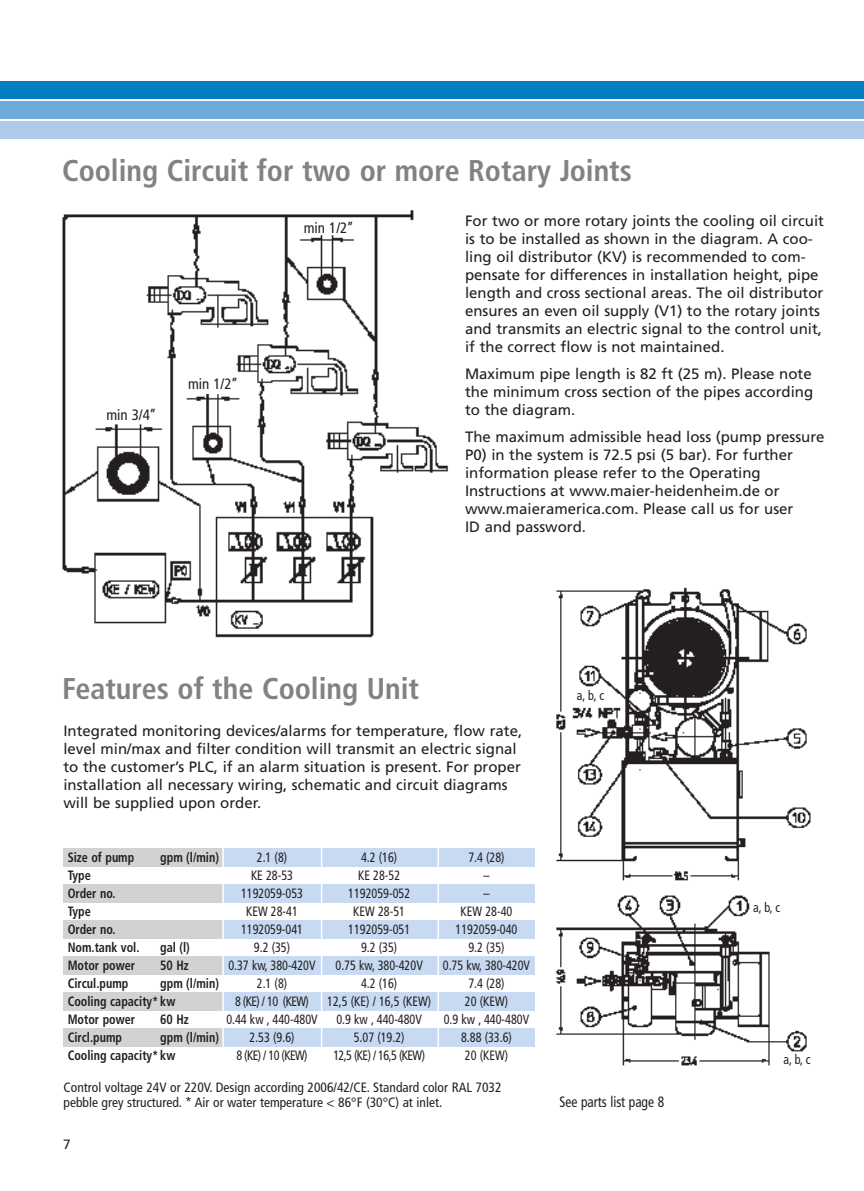
<style>
.page{position:relative;width:864px;height:1191px;background:#fff}
.page>*{position:absolute;margin:0;border:0;box-sizing:border-box;transform-origin:0 0}
.t1{font:700 condensed 30px "Frutiger";color:#808284}
.t2{font:15px/18px "Frutiger";color:#231f20}
.t3{font:condensed 15px "Frutiger";color:#231f20}
.t4{font:condensed 15px "Frutiger";color:#231f20;scale:.9 1}
.t5{font:condensed 13.5px/18px "Frutiger";color:#231f20;text-align:center;scale:.9 1}
.t6{font:700 condensed 13.5px/18px "Frutiger";color:#231f20;scale:.9 1}
.t7{font:condensed 13.5px/15px "Frutiger";color:#231f20}
.t8{font:13.5px "Frutiger";color:#231f20}
</style>
<div class="page">
<div style="left:0;top:81px;width:863px;height:18px;background:#007dc5"></div>
<div style="left:0;top:101px;width:863px;height:18px;background:#6ea9db"></div>
<div style="left:0;top:121px;width:863px;height:18px;background:#adcaea"></div>
<img style="left:62px;top:210px;width:386px;height:428px">
<img style="left:556px;top:587px;width:255px;height:479px">
<div style="left:63px;top:848px;width:472px;height:18px;background:#c7daf1"></div>
<div style="left:63px;top:884px;width:472px;height:18px;background:#c7daf1"></div>
<div style="left:63px;top:920px;width:472px;height:18px;background:#c7daf1"></div>
<div style="left:63px;top:956px;width:472px;height:18px;background:#c7daf1"></div>
<div style="left:63px;top:992px;width:472px;height:18px;background:#c7daf1"></div>
<div style="left:63px;top:1028px;width:472px;height:18px;background:#c7daf1"></div>
<div style="left:63px;top:848px;width:160px;height:18px;background:#d1d2d4"></div>
<div style="left:63px;top:884px;width:160px;height:18px;background:#d1d2d4"></div>
<div style="left:63px;top:920px;width:160px;height:18px;background:#d1d2d4"></div>
<div style="left:63px;top:956px;width:160px;height:18px;background:#d1d2d4"></div>
<div style="left:63px;top:992px;width:160px;height:18px;background:#d1d2d4"></div>
<div style="left:63px;top:1028px;width:160px;height:18px;background:#d1d2d4"></div>
<hr style="left:321px;top:841px;width:1px;height:223px;background:#fff">
<hr style="left:437px;top:841px;width:2px;height:223px;background:#fff">
<hr style="left:222px;top:841px;width:2px;height:223px;background:#fff">
<div style="left:102px;top:403px;width:49px;height:21px;background:#fff"></div>
<div style="left:188px;top:373px;width:49px;height:21px;background:#fff"></div>
<div style="left:303px;top:218px;width:49px;height:16px;background:#fff"></div>
<h1 class="t1" style="left:62px;top:159px;width:571px">Cooling Circuit for two or more Rotary Joints</h1>
<p class="t3" style="left:106px;top:409px;width:51px">min 3/4’’</p>
<p class="t3" style="left:188px;top:378px;width:51px">min 1/2’’</p>
<p class="t3" style="left:303px;top:222px;width:51px">min 1/2’’</p>
<p class="t2" style="left:465px;top:212px;width:360px">For two or more rotary joints the cooling oil circuit is to be installed as shown in the diagram. A coo&shy;ling oil distributor (KV) is recommended to com&shy;pensate for differences in installation height, pipe length and cross sectional areas. The oil distributor ensures an even oil supply (V1) to the rotary joints and transmits an electric signal to the control unit, if the correct flow is not maintained.</p>
<p class="t2" style="left:465px;top:365px;width:349px;text-align:justify">Maximum pipe length is 82 ft (25 m). Please note the minimum cross section of the pipes according to the diagram.</p>
<p class="t2" style="left:465px;top:428px;width:361px">The maximum admissible head loss (pump pressure P0) in the system is 72.5 psi (5 bar). For further information please refer to the Operating Instructions at www.maier-heidenheim.de or www.maieramerica.com. Please call us for user<br>ID and password.</p>
<h1 class="t1" style="left:62px;top:676px;width:358px">Features of the Cooling Unit</h1>
<p class="t5" style="left:576px;top:687px;width:32px">a, b, c</p>
<p class="t2" style="left:63px;top:723px;width:460px">Integrated monitoring devices/alarms for temperature, flow rate, level min/max and filter condition will transmit an electric signal to the customer’s PLC, if an alarm situation is present. For proper installation all necessary wiring, schematic and circuit diagrams will be supplied upon order.</p>
<p class="t6" style="left:68px;top:849px;width:75px">Size of pump</p>
<p class="t6" style="left:160px;top:849px;width:67px">gpm (l/min)</p>
<p class="t6" style="left:68px;top:867px;width:81px">Type<br>Order no.<br>Type<br>Order no.<br>Nom.tank vol.</p>
<p class="t5" style="left:226px;top:849px;width:103px">2.1 (8)<br>KE 28-53<br>1192059-053<br>KEW 28-41<br>1192059-041<br>9.2 (35)<br>0.37 kw, 380-420V<br>2.1 (8)<br>8 (KE) / 10 (KEW)<br>0.44 kw , 440-480V<br>2.53 (9.6)<br>8 (KE) / 10 (KEW)</p>
<p class="t5" style="left:327px;top:849px;width:117px">4.2 (16)<br>KE 28-52<br>1192059-052<br>KEW 28-51<br>1192059-051<br>9.2 (35)<br>0.75 kw, 380-420V<br>4.2 (16)<br>12,5 (KE) / 16,5 (KEW)<br>0.9 kw , 440-480V<br>5.07 (19.2)<br>12,5 (KE) / 16,5 (KEW)</p>
<p class="t5" style="left:442px;top:849px;width:98px">7.4 (28)<br>–<br>–<br>KEW 28-40<br>1192059-040<br>9.2 (35)<br>0.75 kw, 380-420V<br>7.4 (28)<br>20 (KEW)<br>0.9 kw , 440-480V<br>8.88 (33.6)<br>20 (KEW)</p>
<p class="t6" style="left:160px;top:939px;width:34px">gal (l)</p>
<p class="t6" style="left:68px;top:957px;width:76px">Motor power</p>
<p class="t6" style="left:160px;top:957px;width:33px">50 Hz</p>
<p class="t6" style="left:68px;top:975px;width:69px">Circul.pump</p>
<p class="t6" style="left:68px;top:975px;width:169px;text-indent:93px">gpm (l/min)<br>Cooling capacity* kw<br>Motor power</p>
<p class="t6" style="left:160px;top:1011px;width:33px">60 Hz</p>
<p class="t6" style="left:68px;top:1029px;width:169px;text-indent:93px">gpm (l/min)<br>Cooling capacity* kw</p>
<p class="t7" style="left:64px;top:1080px;width:439px">Control voltage 24V or 220V. Design according 2006/42/CE. Standard color RAL 7032 pebble grey structured. * Air or water temperature &lt; 86°F (30°C) at inlet.</p>
<p class="t6" style="left:68px;top:1029px;width:62px">Circl.pump</p>
<p class="t8" style="left:63px;top:1138px;width:9px">7</p>
<p class="t4" style="left:559px;top:1095px;width:118px">See parts list page 8</p>
<p class="t5" style="left:752px;top:899px;width:32px">a, b, c</p>
<p class="t5" style="left:783px;top:1051px;width:32px">a, b, c</p>
</div>
